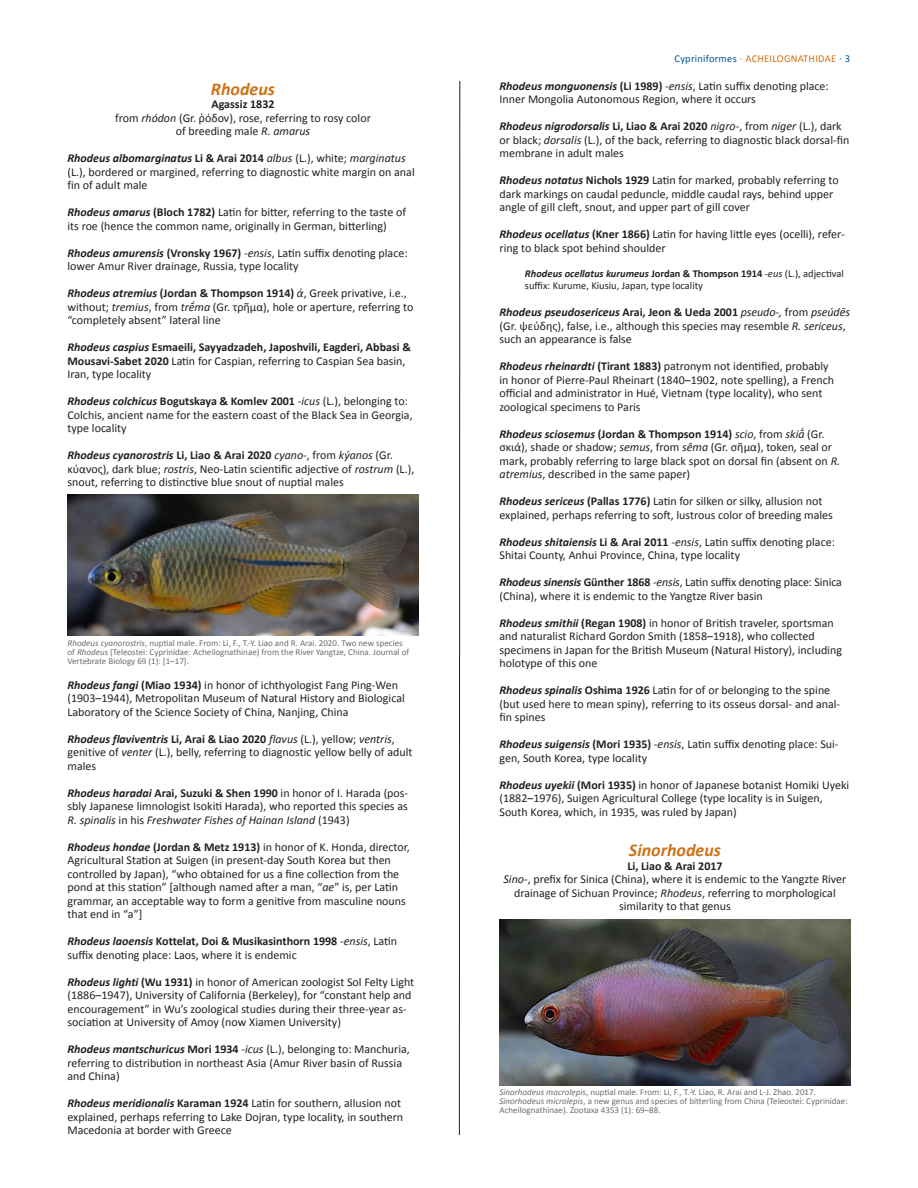
<style>
.page{position:relative;width:918px;height:1188px;background:#fff}
.page>*{position:absolute;margin:0;border:0;box-sizing:border-box;transform-origin:0 0}
.t1{font:italic 700 18px "Calibri";color:#cd7317}
.t2{font:12px/13.5px "Calibri";color:#231f20}
.t3{font:700 12px/13.5px "Calibri";color:#231f20}
.t4{font:10.5px/12px "Calibri";color:#231f20}
.t5{font:10.5px "Calibri";letter-spacing:.02em;color:#cd7317}
.t6{font:9px/9px "Calibri";color:#6c6d70}
.s1{font-weight:700}
.s2{font-style:italic}
.s3{font-weight:700;font-style:italic}
.s4{font-weight:400}
.s5{color:#00558f}
</style>
<div class="page">
<hr style="left:459px;top:81px;width:1px;height:1054px;background:#231f20">
<img style="left:68px;top:495px;width:350px;height:140px">
<img style="left:500px;top:920px;width:350px;height:165px">
<h1 class="t1" style="left:211px;top:76px;width:66px">Rhodeus</h1>
<p class="t2" style="left:115px;top:97px;width:257px;text-align:center"><span class="s1">Agassiz 1832<br></span>from <span class="s2">rhódon</span> (Gr. ῥόδον), rose, referring to rosy color of breeding male <span class="s2">R. amarus</span></p>
<p class="t2" style="left:68px;top:151px;width:349px"><span class="s3">Rhodeus albomarginatus</span> <span class="s1">Li &amp; Arai 2014</span> <span class="s2">albus</span> (L.), white; <span class="s2">marginatus </span>(L.), bordered or margined, referring to diagnostic white margin on anal fin of adult male</p>
<p class="t2" style="left:68px;top:205px;width:340px"><span class="s3">Rhodeus amarus</span> <span class="s1">(Bloch 1782)</span> Latin for bitter, referring to the taste of its roe (hence the common name, originally in German, bitterling)</p>
<p class="t2" style="left:68px;top:245px;width:342px"><span class="s3">Rhodeus amurensis</span> <span class="s1">(Vronsky 1967)</span> -<span class="s2">ensis</span>, Latin suffix denoting place: lower Amur River drainage, Russia, type locality</p>
<p class="t2" style="left:68px;top:286px;width:347px"><span class="s3">Rhodeus atremius</span> <span class="s1">(Jordan &amp; Thompson 1914)</span> <span class="s2">ἀ</span>, Greek privative, i.e., without; <span class="s2">tremius</span>, from <span class="s2">trḗma</span> (Gr. τρῆμα), hole or aperture, referring to “completely absent” lateral line</p>
<p class="t3" style="left:68px;top:340px;width:345px"><span class="s2">Rhodeus caspius</span> Esmaeili, Sayyadzadeh, Japoshvili, Eagderi, Abbasi &amp;<br>Mousavi-Sabet 2020 <span class="s4">Latin for Caspian, referring to Caspian Sea basin,<br>Iran, type locality</span></p>
<p class="t2" style="left:68px;top:394px;width:347px"><span class="s3">Rhodeus colchicus</span> <span class="s1">Bogutskaya &amp; Komlev 2001</span> -<span class="s2">icus</span> (L.), belonging to:<br>Colchis, ancient name for the eastern coast of the Black Sea in Georgia, type locality</p>
<p class="t2" style="left:68px;top:448px;width:348px"><span class="s3">Rhodeus cyanorostris</span> <span class="s1">Li, Liao &amp; Arai 2020</span> <span class="s2">cyano</span>-, from <span class="s2">kýanos</span> (Gr. κύανος), dark blue; <span class="s2">rostris</span>, Neo-Latin scientific adjective of <span class="s2">rostrum</span> (L.), snout, referring to distinctive blue snout of nuptial males</p>
<p class="t6" style="left:68px;top:638px;width:343px"><span class="s2">Rhodeus cyanorostris</span>, nuptial male. From: Li, F., T.-Y. Liao and R. Arai. 2020. Two new species of <span class="s2">Rhodeus</span> (Teleostei: Cyprinidae: Acheilognathinae) from the River Yangtze, China. Journal of<br>Vertebrate Biology 69 (1): [1–17].</p>
<p class="t2" style="left:68px;top:677px;width:339px"><span class="s3">Rhodeus fangi</span> <span class="s1">(Miao 1934)</span> in honor of ichthyologist Fang Ping-Wen (1903–1944), Metropolitan Museum of Natural History and Biological<br>Laboratory of the Science Society of China, Nanjing, China</p>
<p class="t2" style="left:68px;top:731px;width:346px"><span class="s3">Rhodeus flaviventris</span> <span class="s1">Li, Arai &amp; Liao 2020</span> <span class="s2">flavus</span> (L.), yellow; <span class="s2">ventris</span>, genitive of <span class="s2">venter</span> (L.), belly, referring to diagnostic yellow belly of adult males</p>
<p class="t2" style="left:68px;top:785px;width:342px;text-align:justify"><span class="s3">Rhodeus haradai</span> <span class="s1">Arai, Suzuki &amp; Shen 1990</span> in honor of I. Harada (pos&shy;sbly Japanese limnologist Isokiti Harada), who reported this species as <span class="s2">R. spinalis</span> in his <span class="s2">Freshwater Fishes of Hainan Island</span> (1943)</p>
<p class="t2" style="left:68px;top:839px;width:344px"><span class="s3">Rhodeus hondae</span> <span class="s1">(Jordan &amp; Metz 1913)</span> in honor of K. Honda, director, Agricultural Station at Suigen (in present-day South Korea but then controlled by Japan), “who obtained for us a fine collection from the pond at this station” [although named after a man, “<span class="s2">ae</span>” is, per Latin grammar, an acceptable way to form a genitive from masculine nouns that end in “a”]</p>
<p class="t2" style="left:68px;top:934px;width:331px"><span class="s3">Rhodeus laoensis</span> <span class="s1">Kottelat, Doi &amp; Musikasinthorn 1998</span> -<span class="s2">ensis</span>, Latin suffix denoting place: Laos, where it is endemic</p>
<p class="t2" style="left:68px;top:974px;width:348px"><span class="s3">Rhodeus lighti</span> <span class="s1">(Wu 1931)</span> in honor of American zoologist Sol Felty Light (1886–1947), University of California (Berkeley), for “constant help and encouragement” in Wu’s zoological studies during their three-year as&shy;sociation at University of Amoy (now Xiamen University)</p>
<p class="t2" style="left:68px;top:1042px;width:344px"><span class="s3">Rhodeus mantschuricus</span> <span class="s1">Mori 1934</span> -<span class="s2">icus</span> (L.), belonging to: Manchuria, referring to distribution in northeast Asia (Amur River basin of Russia and China)</p>
<p class="t2" style="left:68px;top:1096px;width:337px"><span class="s3">Rhodeus meridionalis</span> <span class="s1">Karaman 1924</span> Latin for southern, allusion not explained, perhaps referring to Lake Dojran, type locality, in southern<br>Macedonia at border with Greece</p>
<p class="t5" style="left:675px;top:51px;width:177px"><span class="s5">Cypriniformes</span> · ACHEILOGNATHIDAE <span class="s5">· 3</span></p>
<p class="t2" style="left:500px;top:79px;width:331px"><span class="s3">Rhodeus monguonensis</span> <span class="s1">(Li 1989)</span> -<span class="s2">ensis</span>, Latin suffix denoting place:<br>Inner Mongolia Autonomous Region, where it occurs</p>
<p class="t2" style="left:500px;top:119px;width:351px"><span class="s3">Rhodeus nigrodorsalis</span> <span class="s1">Li, Liao &amp; Arai 2020</span> <span class="s2">nigro</span>-, from <span class="s2">niger</span> (L.), dark or black; <span class="s2">dorsalis</span> (L.), of the back, referring to diagnostic black dorsal-fin membrane in adult males</p>
<p class="t2" style="left:500px;top:173px;width:341px"><span class="s3">Rhodeus notatus</span> <span class="s1">Nichols 1929</span> Latin for marked, probably referring to dark markings on caudal peduncle, middle caudal rays, behind upper angle of gill cleft, snout, and upper part of gill cover</p>
<p class="t2" style="left:500px;top:227px;width:347px"><span class="s3">Rhodeus ocellatus</span> <span class="s1">(Kner 1866)</span> Latin for having little eyes (ocelli), refer&shy;ring to black spot behind shoulder</p>
<p class="t4" style="left:525px;top:268px;width:320px"><span class="s3">Rhodeus ocellatus kurumeus</span> <span class="s1">Jordan &amp; Thompson 1914</span> -<span class="s2">eus</span> (L.), adjectival suffix: Kurume, Kiusiu, Japan, type locality</p>
<p class="t2" style="left:500px;top:305px;width:352px"><span class="s3">Rhodeus pseudosericeus</span> <span class="s1">Arai, Jeon &amp; Ueda 2001</span> <span class="s2">pseudo-,</span> from <span class="s2">pseúdēs </span>(Gr. ψεύδης), false, i.e., although this species may resemble <span class="s2">R. sericeus</span>, such an appearance is false</p>
<p class="t2" style="left:500px;top:359px;width:336px"><span class="s3">Rhodeus rheinardti</span> <span class="s1">(Tirant 1883)</span> patronym not identified, probably in honor of Pierre-Paul Rheinart (1840–1902, note spelling), a French official and administrator in Hué, Vietnam (type locality), who sent zoological specimens to Paris</p>
<p class="t2" style="left:500px;top:427px;width:342px"><span class="s3">Rhodeus sciosemus</span> <span class="s1">(Jordan &amp; Thompson 1914)</span> <span class="s2">scio</span>, from <span class="s2">skiā́</span>(Gr. σκιά), shade or shadow; <span class="s2">semus</span>, from <span class="s2">sêma</span> (Gr. σῆμα), token, seal or mark, probably referring to large black spot on dorsal fin (absent on <span class="s2">R. atremius</span>, described in the same paper)</p>
<p class="t2" style="left:500px;top:494px;width:335px"><span class="s3">Rhodeus sericeus</span> <span class="s1">(Pallas 1776)</span> Latin for silken or silky, allusion not explained, perhaps referring to soft, lustrous color of breeding males</p>
<p class="t2" style="left:500px;top:535px;width:337px"><span class="s3">Rhodeus shitaiensis</span> <span class="s1">Li &amp; Arai 2011</span> -<span class="s2">ensis</span>, Latin suffix denoting place:<br>Shitai County, Anhui Province, China, type locality</p>
<p class="t2" style="left:500px;top:575px;width:344px"><span class="s3">Rhodeus sinensis</span> <span class="s1">Günther 1868</span> -<span class="s2">ensis</span>, Latin suffix denoting place: Sinica (China), where it is endemic to the Yangtze River basin</p>
<p class="t2" style="left:500px;top:616px;width:344px"><span class="s3">Rhodeus smithii</span> <span class="s1">(Regan 1908)</span> in honor of British traveler, sportsman and naturalist Richard Gordon Smith (1858–1918), who collected specimens in Japan for the British Museum (Natural History), including holotype of this one</p>
<p class="t2" style="left:500px;top:683px;width:342px"><span class="s3">Rhodeus spinalis</span> <span class="s1">Oshima 1926</span> Latin for of or belonging to the spine (but used here to mean spiny), referring to its osseus dorsal- and anal&shy;fin spines</p>
<p class="t2" style="left:500px;top:737px;width:341px"><span class="s3">Rhodeus suigensis</span> <span class="s1">(Mori 1935)</span> -<span class="s2">ensis</span>, Latin suffix denoting place: Sui&shy;gen, South Korea, type locality</p>
<p class="t2" style="left:500px;top:778px;width:351px"><span class="s3">Rhodeus uyekii</span> <span class="s1">(Mori 1935)</span> in honor of Japanese botanist Homiki Uyeki (1882–1976), Suigen Agricultural College (type locality is in Suigen,<br>South Korea, which, in 1935, was ruled by Japan)</p>
<p class="t1" style="left:629px;top:838px;width:93px">Sinorhodeus</p>
<p class="t3" style="left:627px;top:859px;width:97px">Li, Liao &amp; Arai 2017</p>
<p class="t2" style="left:504px;top:872px;width:344px;text-align:center"><span class="s2">Sino</span>-, prefix for Sinica (China), where it is endemic to the Yangzte River drainage of Sichuan Province; <span class="s2">Rhodeus</span>, referring to morphological similarity to that genus</p>
<p class="t6" style="left:500px;top:1088px;width:350px"><span class="s2">Sinorhodeus macrolepis</span>, nuptial male. From: Li, F., T.-Y. Liao, R. Arai and L-J. Zhao. 2017.<br><span class="s2">Sinorhodeus microlepis</span>, a new genus and species of bitterling from China (Teleostei: Cyprinidae:<br>Acheilognathinae). Zootaxa 4353 (1): 69–88.</p>
</div>
